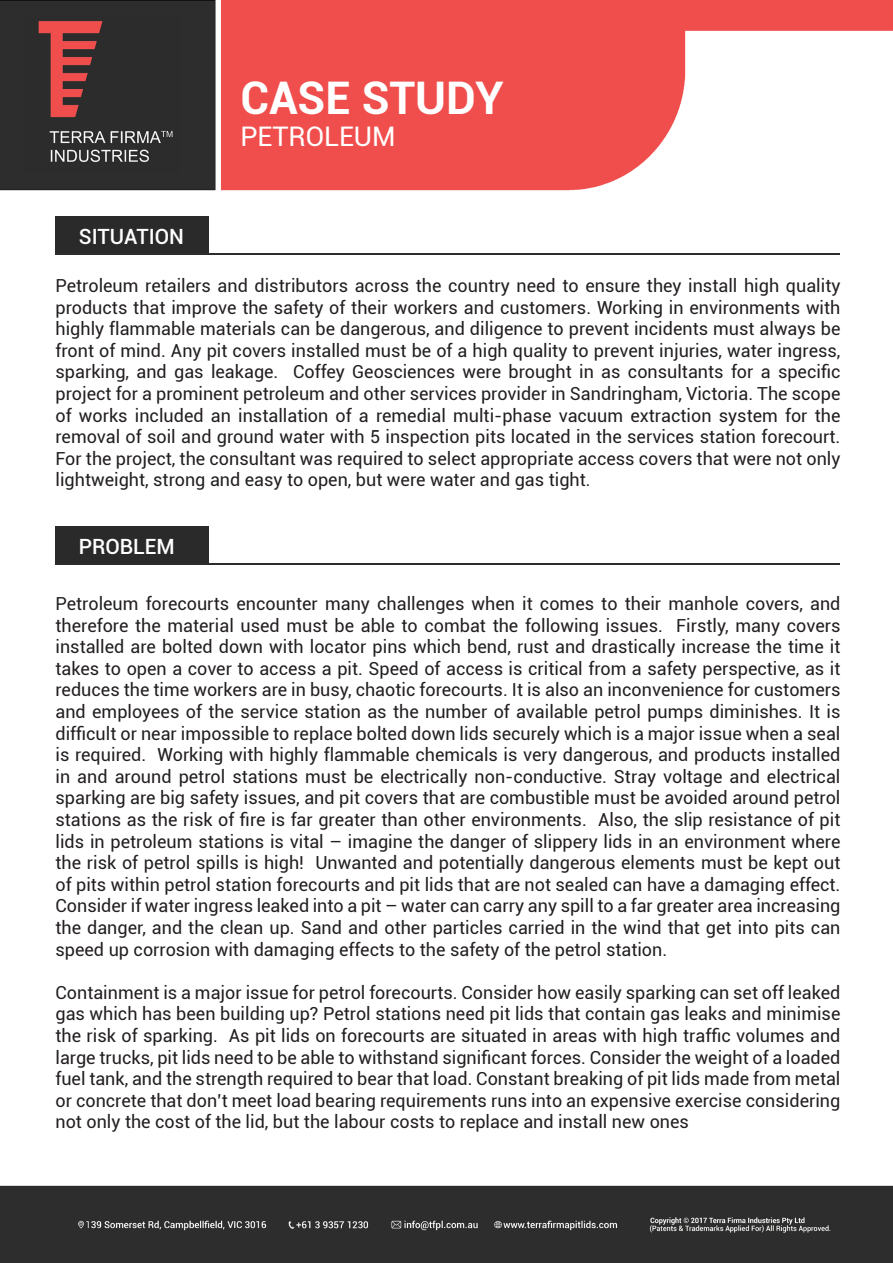
<style>
.page{position:relative;width:893px;height:1263px;background:#fff}
.page>*{position:absolute;margin:0;border:0;box-sizing:border-box;transform-origin:0 0}
.t1{font:700 45px "Roboto";color:#fff}
.t2{font:27px "Roboto";color:#fff}
.t3{font:500 21px "Roboto";color:#fff}
.t4{font:18px/21.6px "Roboto";color:#231f20;text-align:justify}
</style>
<div class="page">
<img style="left:0;top:1px;width:893px;height:1262px">
<div style="left:56px;top:216px;width:153px;height:37px;background:#292a29"></div>
<hr style="left:56px;top:253px;width:784px;height:1px;background:#2b2c2b">
<div style="left:55px;top:526px;width:154px;height:37px;background:#292a29"></div>
<hr style="left:55px;top:563px;width:785px;height:1px;background:#2b2c2b">
<p class="t1" style="left:240px;top:66px;width:265px">CASE STUDY</p>
<p class="t2" style="left:240px;top:118px;width:157px">PETROLEUM</p>
<p class="t3" style="left:79px;top:222px;width:107px">SITUATION</p>
<p class="t4" style="left:56px;top:274px;width:786px">Petroleum retailers and distributors across the country need to ensure they install high quality products that improve the safety of their workers and customers. Working in environments with highly flammable materials can be dangerous, and diligence to prevent incidents must always be front of mind. Any pit covers installed must be of a high quality to prevent injuries, water ingress, sparking, and gas leakage. Coffey Geosciences were brought in as consultants for a specific project for a prominent petroleum and other services provider in Sandringham, Victoria. The scope of works included an installation of a remedial multi-phase vacuum extraction system for the removal of soil and ground water with 5 inspection pits located in the services station forecourt.<br>For the project, the consultant was required to select appropriate access covers that were not only lightweight, strong and easy to open, but were water and gas tight.</p>
<p class="t3" style="left:79px;top:532px;width:97px">PROBLEM</p>
<p class="t4" style="left:56px;top:592px;width:786px">Petroleum forecourts encounter many challenges when it comes to their manhole covers, and therefore the material used must be able to combat the following issues. Firstly, many covers installed are bolted down with locator pins which bend, rust and drastically increase the time it takes to open a cover to access a pit. Speed of access is critical from a safety perspective, as it reduces the time workers are in busy, chaotic forecourts. It is also an inconvenience for customers and employees of the service station as the number of available petrol pumps diminishes. It is difficult or near impossible to replace bolted down lids securely which is a major issue when a seal is required. Working with highly flammable chemicals is very dangerous, and products installed in and around petrol stations must be electrically non-conductive. Stray voltage and electrical sparking are big safety issues, and pit covers that are combustible must be avoided around petrol stations as the risk of fire is far greater than other environments. Also, the slip resistance of pit lids in petroleum stations is vital – imagine the danger of slippery lids in an environment where the risk of petrol spills is high! Unwanted and potentially dangerous elements must be kept out of pits within petrol station forecourts and pit lids that are not sealed can have a damaging effect.<br>Consider if water ingress leaked into a pit – water can carry any spill to a far greater area increasing the danger, and the clean up. Sand and other particles carried in the wind that get into pits can speed up corrosion with damaging effects to the safety of the petrol station.</p>
<p class="t4" style="left:56px;top:981px;width:786px">Containment is a major issue for petrol forecourts. Consider how easily sparking can set off leaked gas which has been building up? Petrol stations need pit lids that contain gas leaks and minimise the risk of sparking. As pit lids on forecourts are situated in areas with high traffic volumes and large trucks, pit lids need to be able to withstand significant forces. Consider the weight of a loaded fuel tank, and the strength required to bear that load. Constant breaking of pit lids made from metal or concrete that don’t meet load bearing requirements runs into an expensive exercise considering not only the cost of the lid, but the labour costs to replace and install new ones</p>
</div>
